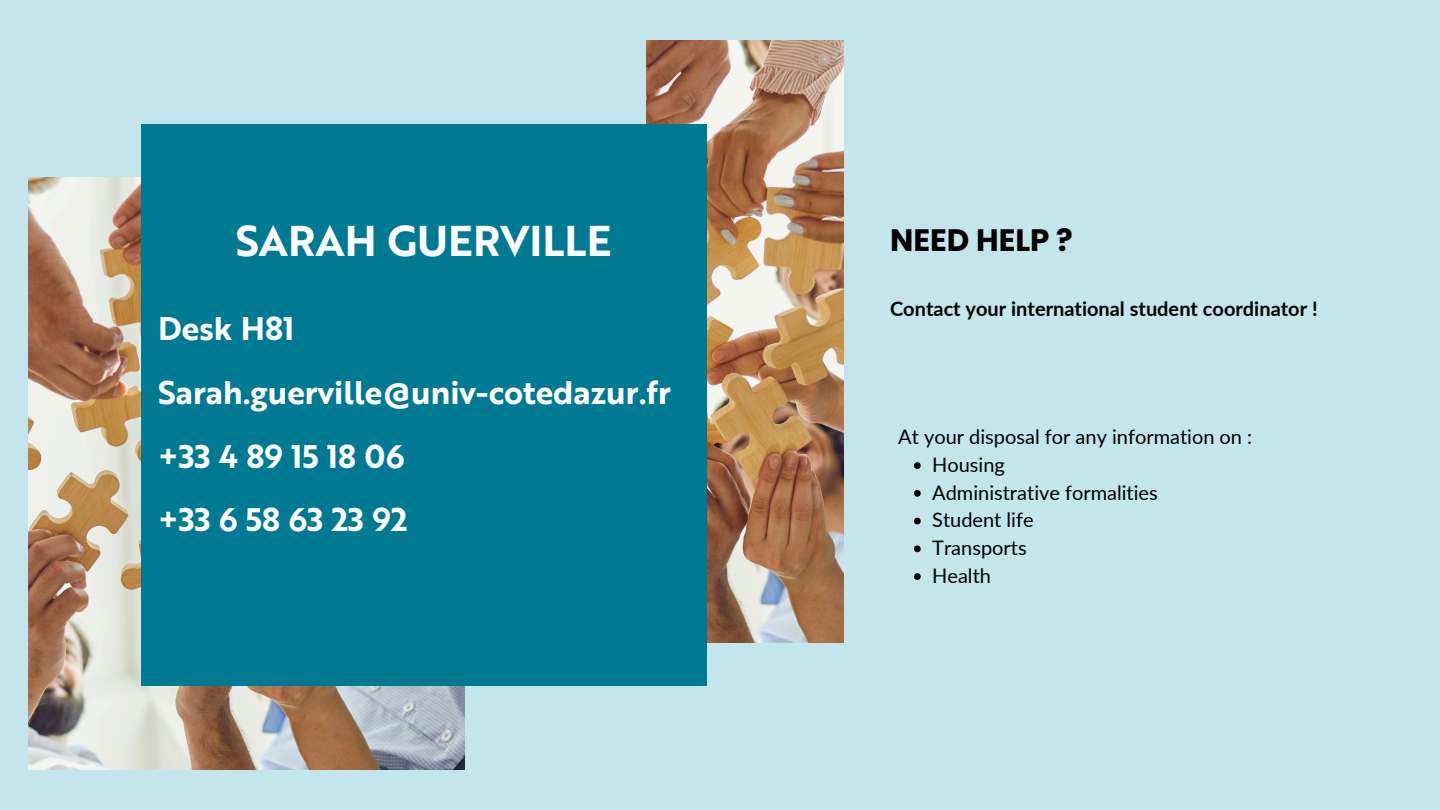
<style>
.page{position:relative;width:1440px;height:810px;background:#c3e5eb}
.page>*{position:absolute;margin:0;border:0;box-sizing:border-box;transform-origin:0 0}
.t1{font:42px "Brother 1816 Bold";color:#fff}
.t2{font:32px/63.8px "Brother 1816 Bold";color:#fff}
.t3{font:700 31px "Poppins";color:#000}
.t4{font:20px "Lato";color:#000}
.t5{font:700 20px "Lato";color:#000}
</style>
<div class="page">
<img style="left:29px;top:177px;width:436px;height:592px">
<img style="left:646px;top:40px;width:198px;height:602px">
<div style="left:141px;top:124px;width:565px;height:562px;background:#007a93"></div>
<svg style="left:914px;top:462px;width:7px;height:7px"></svg>
<svg style="left:914px;top:490px;width:7px;height:7px"></svg>
<svg style="left:914px;top:518px;width:7px;height:6px"></svg>
<svg style="left:914px;top:545px;width:7px;height:7px"></svg>
<svg style="left:914px;top:573px;width:7px;height:7px"></svg>
<p class="t1" style="left:236px;top:211px;width:377px">SARAH GUERVILLE</p>
<p class="t3" style="left:890px;top:218px;width:184px">NEED HELP ?</p>
<p class="t2" style="left:158px;top:294px;width:514px">Desk H81<br>Sarah.guerville@univ-cotedazur.fr +33 4 89 15 18 06<br>+33 6 58 63 23 92</p>
<h3 class="t5" style="left:890px;top:296px;width:429px">Contact your international student coordinator !</h3>
<p class="t4" style="left:898px;top:424px;width:356px">At your disposal for any information on :</p>
<h2 class="t4" style="left:932px;top:452px;width:74px">Housing</h2>
<h4 class="t4" style="left:932px;top:480px;width:227px">Administrative formalities</h4>
<p class="t4" style="left:932px;top:508px;width:103px">Student life</p>
<p class="t4" style="left:932px;top:535px;width:96px">Transports</p>
<p class="t4" style="left:932px;top:563px;width:60px">Health</p>
</div>
